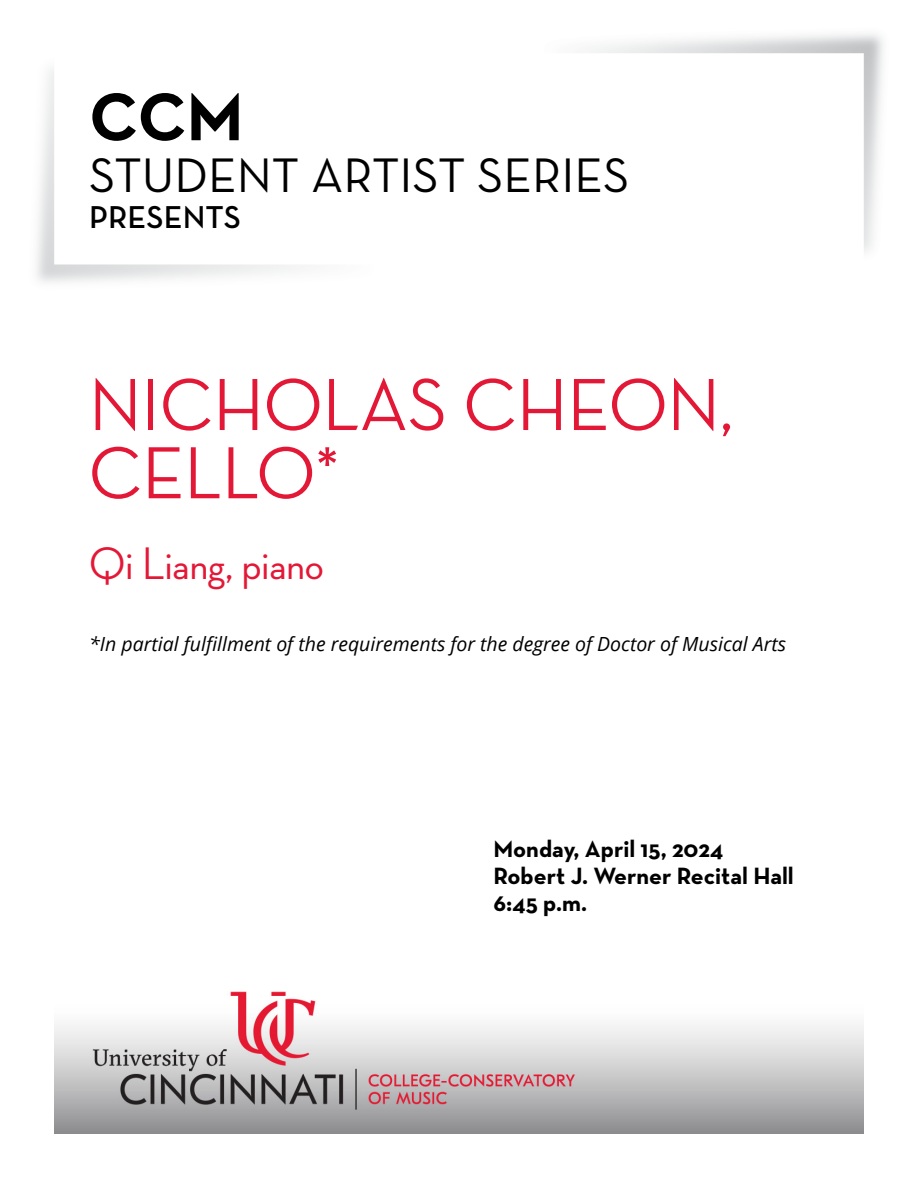
<style>
.page{position:relative;width:918px;height:1188px;background:#fff}
.page>*{position:absolute;margin:0;border:0;box-sizing:border-box;transform-origin:0 0}
.Concert_Title__H1{font:500 75px/68.2px "Neutra Disp";color:#e31837}
.Page_Intro__H1{font:700 68.7px "Neutra Text";color:#000}
.Page_Intro__H1-2{font:49.35px "Neutra Text";color:#000}
.Musician_Conductor__H2{font:500 46.5px "Neutra Disp";color:#e31837}
.Page_Intro__H1-3{font:600 32.25px "Neutra Text";color:#000}
.Date_Venue_Time__H3{font:700 24px "Neutra Text";color:#000}
.In_partial_fulfillment_of__H2{font:italic 19.5px "Open Sans";color:#000}
</style>
<div class="page">
<img style="left:54px;top:991px;width:810px;height:143px">
<img style="left:589px;top:34px;width:294px;height:218px">
<h1 class="Page_Intro__H1" style="left:89px;top:74px;width:156px">CCM</h1>
<h1 class="Page_Intro__H1-2" style="left:89px;top:145px;width:542px">STUDENT ARTIST SERIES</h1>
<h1 class="Page_Intro__H1-3" style="left:89px;top:197px;width:153px">PRESENTS</h1>
<h1 class="Concert_Title__H1" style="left:89px;top:371px;width:645px">NICHOLAS CHEON,<br>CELLO*</h1>
<h2 class="Musician_Conductor__H2" style="left:89px;top:537px;width:236px">Qi Liang, piano</h2>
<h2 class="In_partial_fulfillment_of__H2" style="left:89px;top:630px;width:698px">*In partial fulfillment of the requirements for the degree of Doctor of Musical Arts</h2>
<h3 class="Date_Venue_Time__H3" style="left:494px;top:834px;width:231px">Monday, April 15, 2024</h3>
<h3 class="Date_Venue_Time__H3" style="left:494px;top:861px;width:302px">Robert J. Werner Recital Hall</h3>
<h3 class="Date_Venue_Time__H3" style="left:494px;top:888px;width:95px">6:45 p.m.</h3>
</div>
